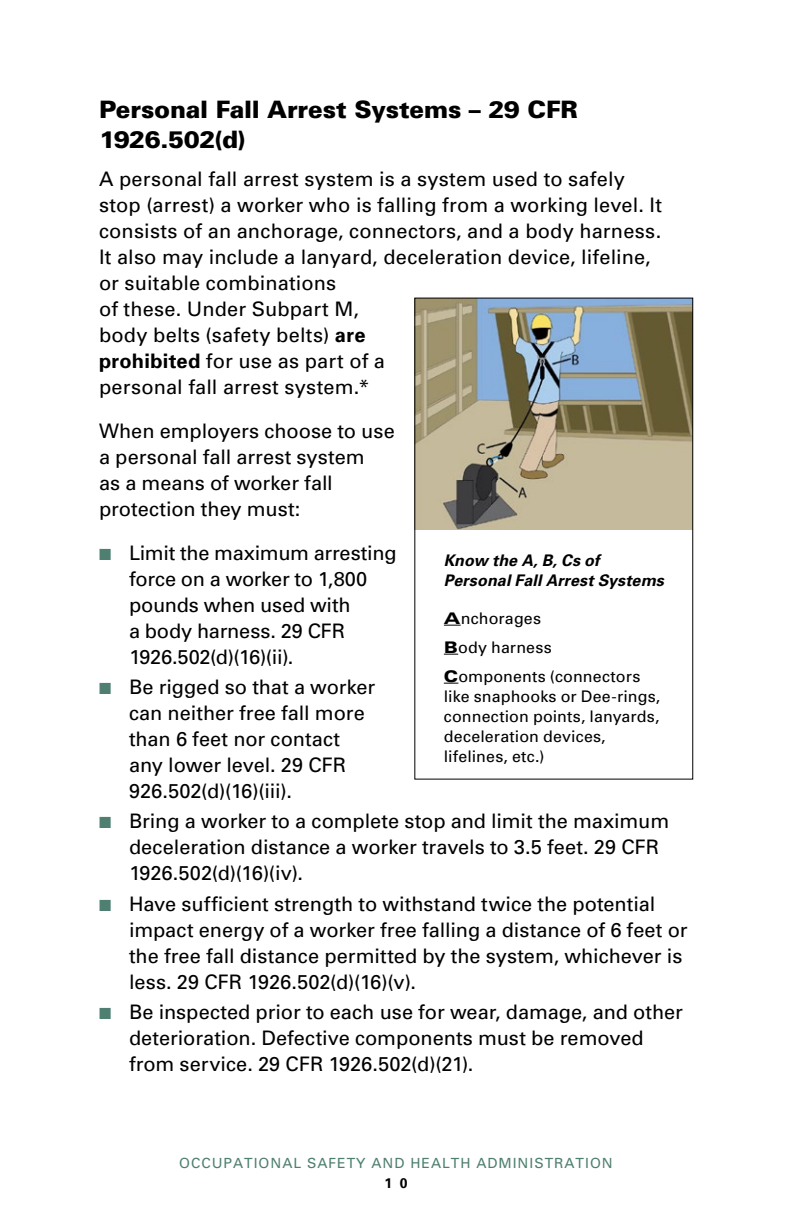
<style>
.page{position:relative;width:792px;height:1224px;background:#fff}
.page>*{position:absolute;margin:0;border:0;box-sizing:border-box;transform-origin:0 0}
.t1{font:900 24px/30px "Univers";letter-spacing:-.01em;color:#000}
.t2{font:20px/26px "Univers";color:#000}
.t3{font:16px/20px "Univers";letter-spacing:.01em;color:#000}
.t4{font:italic 700 16px/19.2px "Univers";letter-spacing:.01em;color:#000}
.t5{font:14px "Univers";letter-spacing:.07em;color:#4f7f70}
.t6{font:700 14px "Univers";color:#000}
.s1{font-weight:700}
.s2{color:#4f7f70}
.s3{font-weight:900;font-stretch:expanded}
</style>
<div class="page">
<svg style="left:444px;top:625px;width:17px;height:1px"></svg>
<svg style="left:444px;top:654px;width:14px;height:1px"></svg>
<svg style="left:444px;top:683px;width:14px;height:1px"></svg>
<img style="left:417px;top:300px;width:274px;height:229px">
<p class="t1" style="left:99px;top:94px;width:480px">Personal Fall Arrest Systems – 29 CFR<br>1926.502(d)</p>
<p class="t2" style="left:99px;top:165px;width:565px">A personal fall arrest system is a system used to safely stop (arrest) a worker who is falling from a working level. It consists of an anchorage, connectors, and a body harness.<br>It also may include a lanyard, deceleration device, lifeline, or suitable combinations<br>of these. Under Subpart M,<br>body belts (safety belts) <span class="s1">are<br>prohibited</span> for use as part of a<br>personal fall arrest system.*</p>
<p class="t2" style="left:99px;top:417px;width:297px">When employers choose to use a personal fall arrest system<br>as a means of worker fall protection they must:</p>
<p class="t2" style="left:129px;top:539px;width:269px;text-indent:-30px"><span class="s2">■</span> Limit the maximum arresting force on a worker to 1,800 pounds when used with<br>a body harness. 29 CFR<br>1926.502(d)(16)(ii).</p>
<p class="t2" style="left:129px;top:674px;width:248px;text-indent:-30px"><span class="s2">■</span> Be rigged so that a worker can neither free fall more than 6 feet nor contact any lower level. 29 CFR<br>926.502(d)(16)(iii).</p>
<p class="t2" style="left:129px;top:808px;width:542px;text-indent:-30px"><span class="s2">■</span> Bring a worker to a complete stop and limit the maximum deceleration distance a worker travels to 3.5 feet. 29 CFR<br>1926.502(d)(16)(iv).</p>
<p class="t2" style="left:129px;top:890px;width:560px;text-indent:-30px"><span class="s2">■</span> Have sufficient strength to withstand twice the potential impact energy of a worker free falling a distance of 6 feet or the free fall distance permitted by the system, whichever is less. 29 CFR 1926.502(d)(16)(v).</p>
<p class="t2" style="left:129px;top:999px;width:556px;text-indent:-30px"><span class="s2">■</span> Be inspected prior to each use for wear, damage, and other deterioration. Defective components must be removed from service. 29 CFR 1926.502(d)(21).</p>
<p class="t4" style="left:444px;top:551px;width:222px">Know the A, B, Cs of<br>Personal Fall Arrest Systems</p>
<p class="t3" style="left:444px;top:603px;width:198px;line-height:29px"><span class="s3">A</span>nchorages<br><span class="s3">B</span>ody harness<br><span class="s3">C</span>omponents (connectors</p>
<p class="t3" style="left:444px;top:686px;width:218px">like snaphooks or Dee-rings, connection points, lanyards, deceleration devices, lifelines, etc.)</p>
<p class="t5" style="left:179px;top:1154px;width:435px">OCCUPATIONAL SAFETY AND HEALTH ADMINISTRATION</p>
<p class="t6" style="left:384px;top:1175px;width:25px">1 0</p>
</div>
